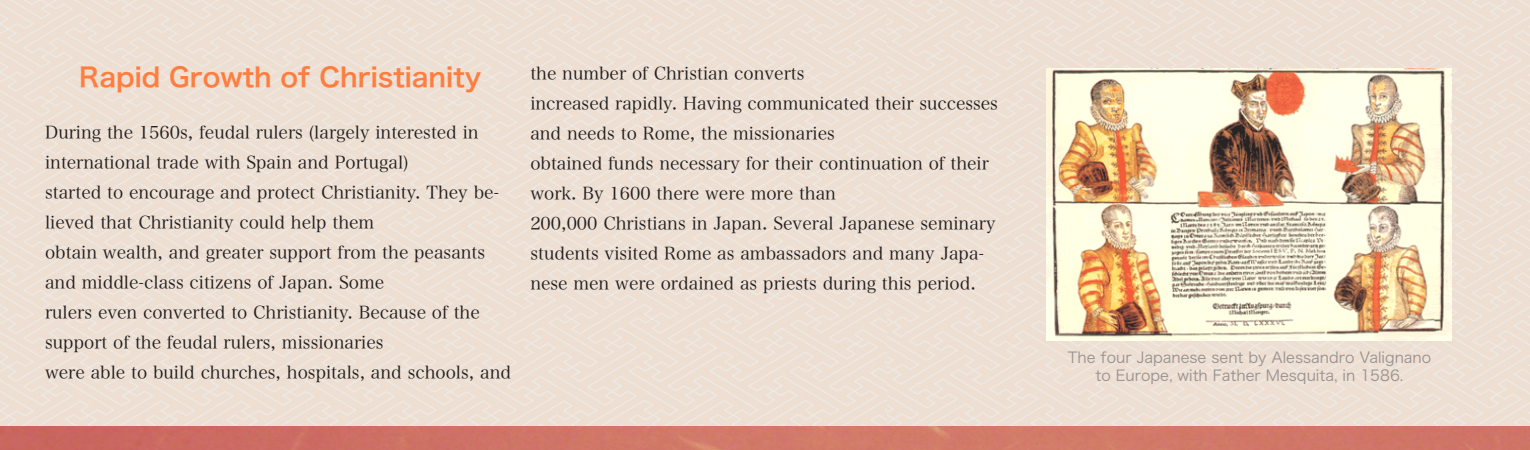
<style>
.page{position:relative;width:1530px;height:450px;background:#fff}
.page>*{position:absolute;margin:0;border:0;box-sizing:border-box;transform-origin:0 0}
.t1{font:26.25px "Hira Kaku Pro W6";color:#ff7d3f}
.t2{font:17.5px/30px "Hira Min Pro W3";color:#231f20}
.t3{font:15px "Hira Kaku Pro W3";color:#999190}
</style>
<div class="page">
<img style="left:0;top:0;width:1530px;height:450px">
<img style="left:0;top:427px;width:1530px;height:22px">
<img style="left:1046px;top:69px;width:405px;height:271px">
<p class="t1" style="left:79px;top:53px;width:404px">Rapid Growth of Christianity</p>
<p class="t2" style="left:45px;top:116px;width:435px">During the 1560s, feudal rulers (largely interested in international trade with Spain and Portugal)</p>
<p class="t2" style="left:45px;top:176px;width:456px">started to encourage and protect Christianity. They be&shy;lieved that Christianity could help them</p>
<p class="t2" style="left:45px;top:236px;width:442px">obtain wealth, and greater support from the peasants and middle-class citizens of Japan. Some</p>
<p class="t2" style="left:45px;top:296px;width:436px">rulers even converted to Christianity. Because of the support of the feudal rulers, missionaries</p>
<p class="t2" style="left:45px;top:356px;width:468px">were able to build churches, hospitals, and schools, and</p>
<p class="t2" style="left:530px;top:57px;width:276px">the number of Christian converts</p>
<p class="t2" style="left:530px;top:87px;width:469px">increased rapidly. Having communicated their successes and needs to Rome, the missionaries</p>
<p class="t2" style="left:530px;top:147px;width:460px">obtained funds necessary for their continuation of their work. By 1600 there were more than</p>
<p class="t2" style="left:530px;top:207px;width:467px">200,000 Christians in Japan. Several Japanese seminary students visited Rome as ambassadors and many Japa&shy;nese men were ordained as priests during this period.</p>
<p class="t3" style="left:1068px;top:344px;width:365px">The four Japanese sent by Alessandro Valignano</p>
<p class="t3" style="left:1096px;top:362px;width:309px">to Europe, with Father Mesquita, in 1586.</p>
</div>
